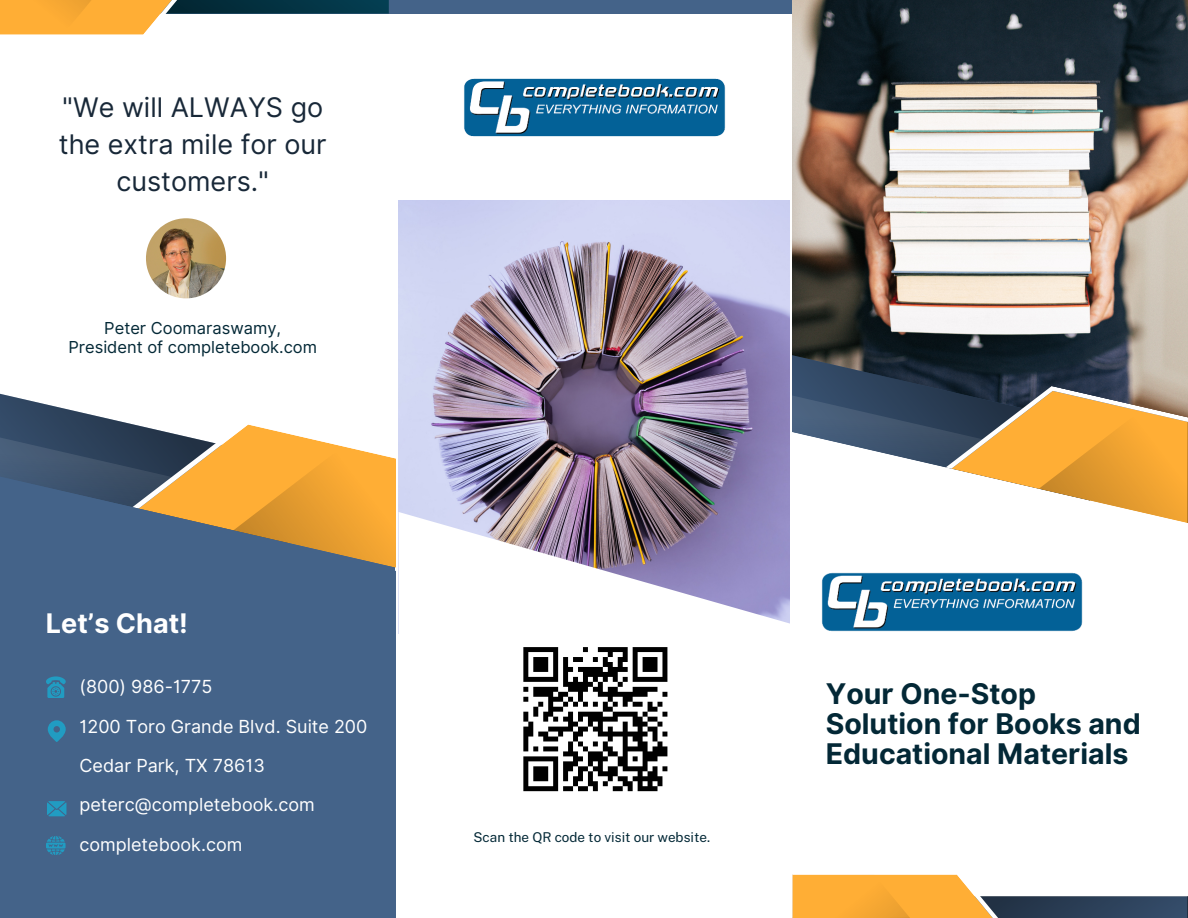
<style>
.page{position:relative;width:1188px;height:918px;background:#fff}
.page>*{position:absolute;margin:0;border:0;box-sizing:border-box;transform-origin:0 0}
.t1{font:700 28.5px/30.3px "Inter";color:#032836}
.t2{font:27px/37.2px "Inter";color:#182838;text-align:center}
.t3{font:700 27px "Inter";color:#fff}
.t4{font:18px/39.3px "Inter";color:#fff}
.t5{font:16.5px/19.2px "Inter";color:#032836;text-align:center}
.t6{font:13.5px "Public Sans";color:#032836}
</style>
<div class="page">
<img style="left:792px;top:0;width:396px;height:367px">
<svg style="left:792px;top:353px;width:315px;height:14px;background:#202b34"></svg>
<svg style="left:792px;top:367px;width:396px;height:156px"></svg>
<svg style="left:792px;top:874px;width:396px;height:44px"></svg>
<div style="left:0;top:463px;width:395px;height:455px;background:#446389"></div>
<svg style="left:48px;top:720px;width:18px;height:22px"></svg>
<svg style="left:46px;top:676px;width:20px;height:22px"></svg>
<svg style="left:46px;top:836px;width:19px;height:19px"></svg>
<svg style="left:47px;top:801px;width:19px;height:15px"></svg>
<svg style="left:0;top:393px;width:131px;height:31px"></svg>
<svg style="left:0;top:424px;width:132px;height:83px"></svg>
<svg style="left:132px;top:424px;width:264px;height:148px"></svg>
<img style="left:398px;top:201px;width:392px;height:433px">
<svg style="left:399px;top:512px;width:391px;height:122px"></svg>
<div style="left:161px;top:0;width:631px;height:14px;background:#446389"></div>
<svg style="left:0;top:0;width:389px;height:35px"></svg>
<img style="left:146px;top:218px;width:80px;height:80px;border-radius:50%">
<img style="left:821px;top:572px;width:262px;height:60px">
<img style="left:464px;top:78px;width:262px;height:59px">
<svg style="left:523px;top:647px;width:145px;height:145px"></svg>
<p class="t2" style="left:59px;top:89px;width:269px">"We will ALWAYS go the extra mile for our customers."</p>
<p class="t5" style="left:68px;top:318px;width:250px">Peter Coomaraswamy,<br>President of completebook.com</p>
<h1 class="t3" style="left:46px;top:607px;width:143px">Let’s Chat!</h1>
<p class="t4" style="left:79px;top:667px;width:289px">(800) 986-1775<br>1200 Toro Grande Blvd. Suite 200<br>Cedar Park, TX 78613 peterc@completebook.com completebook.com</p>
<h3 class="t6" style="left:474px;top:830px;width:238px">Scan the QR code to visit our website.</h3>
<p class="t1" style="left:826px;top:678px;width:317px">Your One-Stop<br>Solution for Books and<br>Educational Materials</p>
</div>
